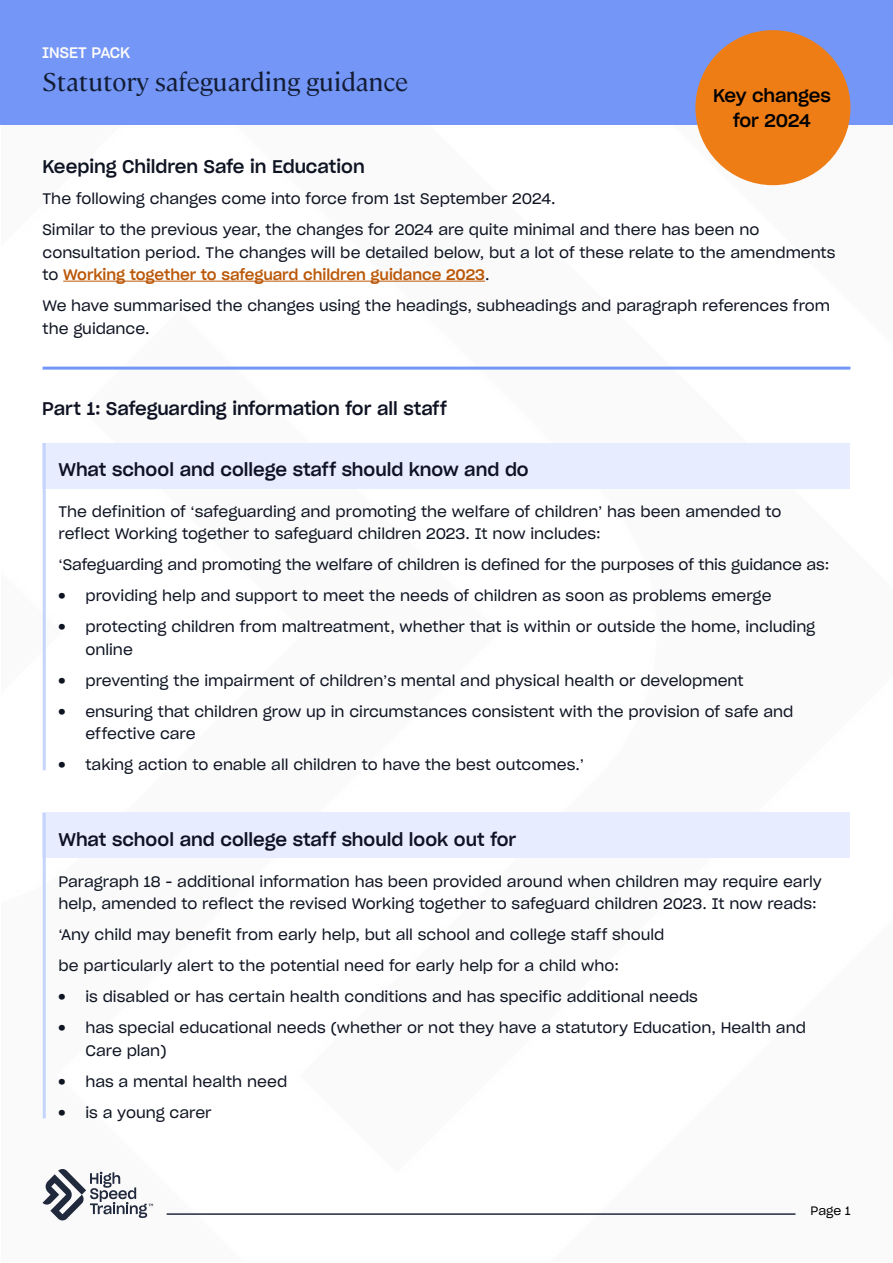
<style>
.page{position:relative;width:893px;height:1263px;background:#fff}
.page>*{position:absolute;margin:0;border:0;box-sizing:border-box;transform-origin:0 0}
.t1{font:25.5px "Cambon";color:#131c32}
.t2{font:18px "Sharp Grotesk Medium 20";color:#0f1222}
.t3{font:18px "Sharp Grotesk Medium 20";color:#0f1422}
.t4{font:18px/25.2px "Sharp Grotesk Medium 20";letter-spacing:-.01em;color:#000;text-align:center}
.t5{font:15px/22.5px "Sharp Grotesk Book 20";color:#0f1422}
.t6{font:15px "Sharp Grotesk Medium 20";letter-spacing:-.005em;color:#bb5808}
.t7{font:15px "Sharp Grotesk Medium 20";color:#fcfafa}
.t8{font:12px "Sharp Grotesk Book 20";color:#000}
.s1{font-family:"Sharp Grotesk Book 20";color:#0f1422}
.s2{font-family:"Cambon"}
</style>
<div class="page">
<hr style="left:167px;top:1213px;width:628px;height:2px;background:#21293d">
<svg style="left:43px;top:1169px;width:110px;height:52px"></svg>
<div style="left:0;top:0;width:893px;height:124px;background:#7396f7"></div>
<hr style="left:63px;top:281px;width:422px;height:1px;background:#bb5808">
<div style="left:695px;top:30px;width:155px;height:155px;background:#ef7d16;border-radius:50%"></div>
<hr style="left:43px;top:367px;width:807px;height:3px;background:#7396f7">
<div style="left:43px;top:443px;width:807px;height:45px;background:#e7edff"></div>
<hr style="left:43px;top:443px;width:3px;height:327px;background:#c5d4fc">
<div style="left:43px;top:813px;width:807px;height:45px;background:#e7edff"></div>
<hr style="left:43px;top:813px;width:3px;height:305px;background:#c5d4fc">
<p class="t7" style="left:42px;top:40px;width:90px">INSET PACK</p>
<h1 class="t1" style="left:42px;top:63px;width:368px">Statutory safeguarding guidance</h1>
<p class="t4" style="left:713px;top:82px;width:119px">Key changes for 2024</p>
<p class="t3" style="left:43px;top:151px;width:324px">Keeping Children Safe in Education</p>
<p class="t5" style="left:43px;top:183px;width:718px;line-height:31px">The following changes come into force from 1st September 2024.<br>Similar to the previous year, the changes for 2024 are quite minimal and there has been no</p>
<p class="t5" style="left:43px;top:240px;width:794px">consultation period. The changes will be detailed below, but a lot of these relate to the amendments</p>
<p class="t6" style="left:43px;top:262px;width:448px"><span class="s1">to</span> Working together to safeguard children guidance 2023<span class="s1">.</span></p>
<p class="t5" style="left:43px;top:294px;width:789px">We have summarised the changes using the headings, subheadings and paragraph references from the guidance.</p>
<p class="t2" style="left:42px;top:393px;width:406px">Part 1: Safeguarding information for all staff</p>
<p class="t2" style="left:58px;top:454px;width:472px">What school and college staff should know and do</p>
<p class="t5" style="left:58px;top:500px;width:724px">The definition of ‘safeguarding and promoting the welfare of children’ has been amended to reflect Working together to safeguard children 2023. It now includes:</p>
<p class="t5" style="left:58px;top:553px;width:772px">‘Safeguarding and promoting the welfare of children is defined for the purposes of this guidance as:</p>
<p class="t5" style="left:58px;top:584px;width:715px"><span class="s2">•</span> providing help and support to meet the needs of children as soon as problems emerge</p>
<p class="t5" style="left:85px;top:615px;width:731px;text-indent:-27px"><span class="s2">•</span> protecting children from maltreatment, whether that is within or outside the home, including online</p>
<p class="t5" style="left:58px;top:669px;width:687px"><span class="s2">•</span> preventing the impairment of children’s mental and physical health or development</p>
<p class="t5" style="left:85px;top:700px;width:709px;text-indent:-27px"><span class="s2">•</span> ensuring that children grow up in circumstances consistent with the provision of safe and effective care</p>
<p class="t5" style="left:58px;top:753px;width:527px"><span class="s2">•</span> taking action to enable all children to have the best outcomes.’</p>
<p class="t2" style="left:58px;top:824px;width:459px">What school and college staff should look out for</p>
<p class="t5" style="left:58px;top:869px;width:765px">Paragraph 18 - additional information has been provided around when children may require early help, amended to reflect the revised Working together to safeguard children 2023. It now reads:</p>
<p class="t5" style="left:58px;top:919px;width:607px;line-height:31px">‘Any child may benefit from early help, but all school and college staff should be particularly alert to the potential need for early help for a child who:</p>
<p class="t5" style="left:58px;top:985px;width:641px"><span class="s2">•</span> is disabled or has certain health conditions and has specific additional needs</p>
<p class="t5" style="left:85px;top:1016px;width:722px;text-indent:-27px"><span class="s2">•</span> has special educational needs (whether or not they have a statutory Education, Health and<br>Care plan)</p>
<p class="t5" style="left:58px;top:1069px;width:230px"><span class="s2">•</span> has a mental health need</p>
<p class="t5" style="left:58px;top:1100px;width:155px"><span class="s2">•</span> is a young carer</p>
<p class="t8" style="left:810px;top:1201px;width:41px">Page 1</p>
</div>
